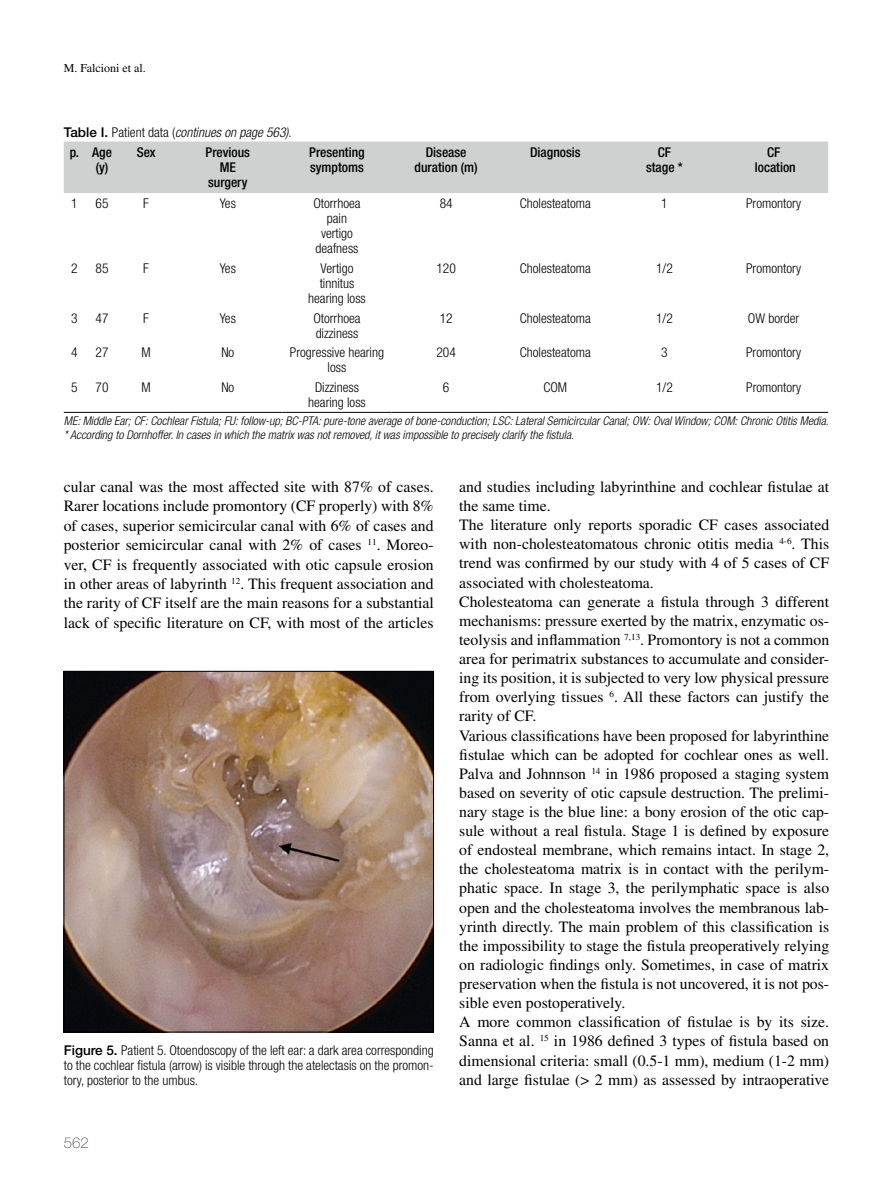
<style>
.page{position:relative;width:893px;height:1191px;background:#fff}
.page>*{position:absolute;margin:0;border:0;box-sizing:border-box;transform-origin:0 0}
.t1{font:15.75px/19px "Times LT Std";color:#000;text-align:justify}
.t2{font:100 15px "Helvetica Neue LT Std";color:#484847}
.t3{font:300 condensed 13.5px/15px "Helvetica Neue LT Std";color:#000;text-align:center}
.t4{font:500 condensed 13.5px/15px "Helvetica Neue LT Std";color:#000;text-align:center}
.t5{font:italic 300 condensed 13.5px/19.8px "Helvetica Neue LT Std";color:#000}
.t6{font:italic 300 condensed 12px/13.5px "Helvetica Neue LT Std";color:#000}
.t7{font:12px "Times LT Std";color:#000}
.s1{font-weight:500;font-style:normal;font-stretch:normal}
.s2{font-style:normal}
.s3{font-weight:500;font-style:normal}
.s4{font-weight:500;font-stretch:normal}
</style>
<div class="page">
<img style="left:66px;top:673px;width:366px;height:357px">
<div style="left:64px;top:671px;width:370px;height:361px;border:1px solid #000"></div>
<div style="left:64px;top:141px;width:765px;height:52px;background:#cfd0d0"></div>
<svg style="left:64px;top:412px;width:21px;height:1px"></svg>
<hr style="left:85px;top:412px;width:34px;height:1px;background:#000">
<hr style="left:119px;top:412px;width:54px;height:1px;background:#000">
<hr style="left:173px;top:412px;width:109px;height:1px;background:#000">
<hr style="left:282px;top:412px;width:110px;height:1px;background:#000">
<hr style="left:392px;top:412px;width:109px;height:1px;background:#000">
<hr style="left:501px;top:412px;width:109px;height:1px;background:#000">
<hr style="left:610px;top:412px;width:109px;height:1px;background:#000">
<hr style="left:719px;top:412px;width:109px;height:1px;background:#000">
<p class="t7" style="left:64px;top:61px;width:84px">M. Falcioni et al.</p>
<p class="t5" style="left:70px;top:123px;width:224px;text-indent:-6px"><span class="s1">Table I.</span> <span class="s2">Patient data (</span>continues on page 563)<span class="s2">. </span><span class="s3">p. Age</span></p>
<p class="t4" style="left:96px;top:160px;width:14px">(y)</p>
<p class="t4" style="left:137px;top:145px;width:20px">Sex</p>
<p class="t4" style="left:206px;top:145px;width:46px">Previous<br>ME surgery</p>
<p class="t4" style="left:309px;top:145px;width:57px;text-align:left">Presenting symptoms</p>
<p class="t4" style="left:415px;top:145px;width:65px">Disease duration (m)</p>
<p class="t4" style="left:530px;top:145px;width:52px">Diagnosis</p>
<p class="t4" style="left:646px;top:145px;width:38px">CF stage *</p>
<p class="t4" style="left:755px;top:145px;width:42px">CF location</p>
<p class="t3" style="left:71px;top:195px;width:8px">1</p>
<p class="t3" style="left:96px;top:195px;width:14px">65</p>
<p class="t3" style="left:143px;top:195px;width:7px">F</p>
<p class="t3" style="left:220px;top:195px;width:18px">Yes</p>
<p class="t3" style="left:313px;top:195px;width:49px">Otorrhoea pain vertigo deafness</p>
<p class="t3" style="left:440px;top:195px;width:14px">84</p>
<p class="t3" style="left:520px;top:195px;width:73px">Cholesteatoma</p>
<p class="t3" style="left:661px;top:195px;width:8px">1</p>
<p class="t3" style="left:746px;top:195px;width:56px">Promontory</p>
<p class="t3" style="left:71px;top:260px;width:8px">2</p>
<p class="t3" style="left:96px;top:260px;width:14px">85</p>
<p class="t3" style="left:143px;top:260px;width:7px">F</p>
<p class="t3" style="left:220px;top:260px;width:18px">Yes</p>
<p class="t3" style="left:308px;top:260px;width:59px">Vertigo tinnitus hearing loss</p>
<p class="t3" style="left:436px;top:260px;width:21px">120</p>
<p class="t3" style="left:520px;top:260px;width:73px">Cholesteatoma</p>
<p class="t3" style="left:656px;top:260px;width:18px">1/2</p>
<p class="t3" style="left:746px;top:260px;width:56px">Promontory</p>
<p class="t3" style="left:71px;top:310px;width:8px">3</p>
<p class="t3" style="left:96px;top:310px;width:14px">47</p>
<p class="t3" style="left:143px;top:310px;width:7px">F</p>
<p class="t3" style="left:220px;top:310px;width:18px">Yes</p>
<p class="t3" style="left:313px;top:310px;width:49px;text-align:left">Otorrhoea dizziness</p>
<p class="t3" style="left:440px;top:310px;width:14px">12</p>
<p class="t3" style="left:520px;top:310px;width:73px">Cholesteatoma</p>
<p class="t3" style="left:656px;top:310px;width:18px">1/2</p>
<p class="t3" style="left:748px;top:310px;width:53px">OW border</p>
<p class="t3" style="left:71px;top:345px;width:8px">4</p>
<p class="t3" style="left:96px;top:345px;width:14px">27</p>
<p class="t3" style="left:142px;top:345px;width:11px">M</p>
<p class="t3" style="left:221px;top:345px;width:15px">No</p>
<p class="t3" style="left:290px;top:345px;width:96px">Progressive hearing loss</p>
<p class="t3" style="left:436px;top:345px;width:21px">204</p>
<p class="t3" style="left:520px;top:345px;width:73px">Cholesteatoma</p>
<p class="t3" style="left:661px;top:345px;width:8px">3</p>
<p class="t3" style="left:746px;top:345px;width:56px">Promontory</p>
<p class="t3" style="left:71px;top:380px;width:8px">5</p>
<p class="t3" style="left:96px;top:380px;width:14px">70</p>
<p class="t3" style="left:142px;top:380px;width:11px">M</p>
<p class="t3" style="left:221px;top:380px;width:15px">No</p>
<p class="t3" style="left:308px;top:380px;width:59px">Dizziness hearing loss</p>
<p class="t3" style="left:443px;top:380px;width:8px">6</p>
<p class="t3" style="left:543px;top:380px;width:25px">COM</p>
<p class="t3" style="left:656px;top:380px;width:18px">1/2</p>
<p class="t3" style="left:746px;top:380px;width:56px">Promontory</p>
<p class="t6" style="left:64px;top:414px;width:766px">ME: Middle Ear; CF: Cochlear Fistula; FU: follow-up; BC-PTA: pure-tone average of bone-conduction; LSC: Lateral Semicircular Canal; OW: Oval Window; COM: Chronic Otitis Media. * According to Dornhoffer. In cases in which the matrix was not removed, it was impossible to precisely clarify the fistula.</p>
<p class="t1" style="left:64px;top:477px;width:371px">cular canal was the most affected site with 87% of cases.<br>Rarer locations include promontory (CF properly) with 8% of cases, superior semicircular canal with 6% of cases and posterior semicircular canal with 2% of cases <sup>11</sup>. Moreo&shy;ver, CF is frequently associated with otic capsule erosion in other areas of labyrinth <sup>12</sup>. This frequent association and the rarity of CF itself are the main reasons for a substantial lack of specific literature on CF, with most of the articles</p>
<p class="t1" style="left:459px;top:477px;width:371px;text-align:left">and studies including labyrinthine and cochlear fistulae at the same time.<br>The literature only reports sporadic CF cases associated with non-cholesteatomatous chronic otitis media <sup>4-6</sup>. This trend was confirmed by our study with 4 of 5 cases of CF associated with cholesteatoma.<br>Cholesteatoma can generate a fistula through 3 different mechanisms: pressure exerted by the matrix, enzymatic os&shy;teolysis and inflammation <sup>7,13</sup>. Promontory is not a common area for perimatrix substances to accumulate and consider&shy;ing its position, it is subjected to very low physical pressure from overlying tissues <sup>6</sup>. All these factors can justify the rarity of CF.<br>Various classifications have been proposed for labyrinthine fistulae which can be adopted for cochlear ones as well.<br>Palva and Johnnson <sup>14</sup> in 1986 proposed a staging system based on severity of otic capsule destruction. The prelimi&shy;nary stage is the blue line: a bony erosion of the otic cap&shy;sule without a real fistula. Stage 1 is defined by exposure of endosteal membrane, which remains intact. In stage 2, the cholesteatoma matrix is in contact with the perilym&shy;phatic space. In stage 3, the perilymphatic space is also open and the cholesteatoma involves the membranous lab&shy;yrinth directly. The main problem of this classification is the impossibility to stage the fistula preoperatively relying on radiologic findings only. Sometimes, in case of matrix preservation when the fistula is not uncovered, it is not pos&shy;sible even postoperatively.<br>A more common classification of fistulae is by its size.<br>Sanna et al. <sup>15</sup> in 1986 defined 3 types of fistula based on dimensional criteria: small (0.5-1 mm), medium (1-2 mm) and large fistulae (&gt; 2 mm) as assessed by intraoperative</p>
<p class="t3" style="left:64px;top:1042px;width:371px;text-align:justify"><span class="s4">Figure 5.</span> Patient 5. Otoendoscopy of the left ear: a dark area corresponding to the cochlear fistula (arrow) is visible through the atelectasis on the promon&shy;tory, posterior to the umbus.</p>
<p class="t2" style="left:64px;top:1134px;width:27px">562</p>
</div>
